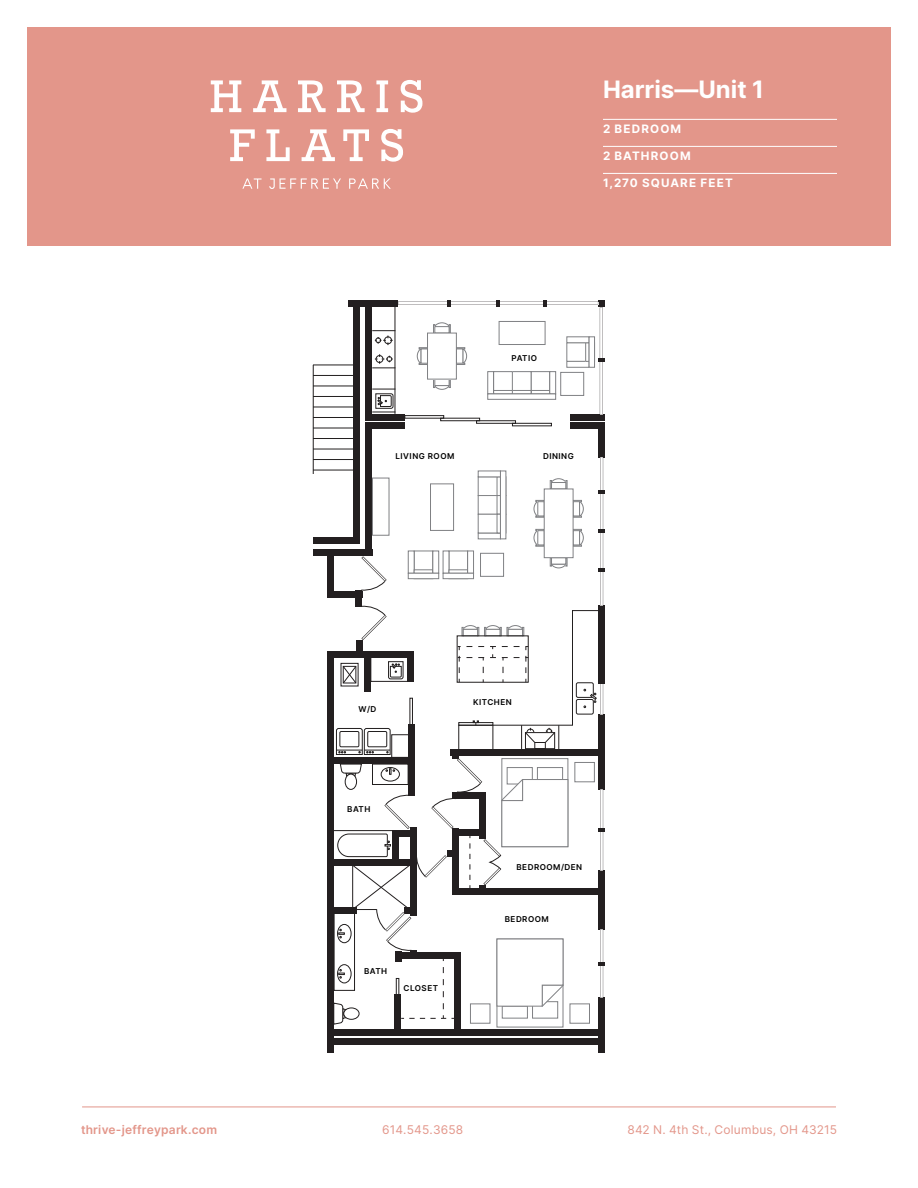
<style>
.page{position:relative;width:918px;height:1188px;background:#fff}
.page>*{position:absolute;margin:0;border:0;box-sizing:border-box;transform-origin:0 0}
.t1{font:700 24px "Inter";color:#fff}
.t2{font:12px "Inter";letter-spacing:.015em;color:#e3968a}
.t3{font:600 12px "Inter";letter-spacing:.015em;color:#e3968a}
.t4{font:700 11.7px "Inter";letter-spacing:.095em;color:#fff}
.t5{font:600 8.1px "Inter";letter-spacing:.06em;color:#000}
</style>
<div class="page">
<div style="left:349px;top:300px;width:49px;height:7px;background:#231f20"></div>
<div style="left:327px;top:591px;width:35px;height:7px;background:#231f20"></div>
<div style="left:313px;top:550px;width:59px;height:6px;background:#231f20"></div>
<div style="left:313px;top:537px;width:46px;height:7px;background:#231f20"></div>
<div style="left:330px;top:1038px;width:274px;height:7px;background:#231f20"></div>
<div style="left:330px;top:1029px;width:274px;height:7px;background:#231f20"></div>
<div style="left:327px;top:651px;width:87px;height:7px;background:#231f20"></div>
<div style="left:598px;top:426px;width:7px;height:31px;background:#231f20"></div>
<div style="left:598px;top:998px;width:7px;height:55px;background:#231f20"></div>
<div style="left:327px;top:657px;width:7px;height:396px;background:#231f20"></div>
<div style="left:327px;top:553px;width:7px;height:42px;background:#231f20"></div>
<div style="left:365px;top:422px;width:7px;height:134px;background:#231f20"></div>
<div style="left:365px;top:305px;width:7px;height:116px;background:#231f20"></div>
<div style="left:353px;top:305px;width:7px;height:239px;background:#231f20"></div>
<div style="left:394px;top:995px;width:7px;height:41px;background:#231f20"></div>
<div style="left:454px;top:956px;width:7px;height:79px;background:#231f20"></div>
<div style="left:570px;top:422px;width:35px;height:7px;background:#231f20"></div>
<div style="left:570px;top:414px;width:35px;height:7px;background:#231f20"></div>
<div style="left:370px;top:422px;width:35px;height:7px;background:#231f20"></div>
<div style="left:370px;top:414px;width:35px;height:7px;background:#231f20"></div>
<hr style="left:313px;top:365px;width:41px;height:1px;background:#221f1f">
<hr style="left:313px;top:375px;width:41px;height:1px;background:#221f1f">
<hr style="left:313px;top:386px;width:41px;height:1px;background:#221f1f">
<hr style="left:313px;top:396px;width:41px;height:1px;background:#221f1f">
<hr style="left:313px;top:407px;width:41px;height:1px;background:#221f1f">
<hr style="left:313px;top:417px;width:41px;height:1px;background:#221f1f">
<hr style="left:313px;top:428px;width:41px;height:1px;background:#221f1f">
<hr style="left:313px;top:438px;width:41px;height:1px;background:#221f1f">
<hr style="left:313px;top:449px;width:41px;height:1px;background:#221f1f">
<hr style="left:313px;top:459px;width:41px;height:1px;background:#221f1f">
<hr style="left:313px;top:470px;width:41px;height:1px;background:#221f1f">
<hr style="left:313px;top:365px;width:1px;height:109px;background:#221f1f">
<svg style="left:372px;top:300px;width:233px;height:115px"></svg>
<div style="left:404px;top:415px;width:40px;height:4px;border:1px solid #221f1f"></div>
<div style="left:440px;top:418px;width:40px;height:3px;border:1px solid #221f1f"></div>
<div style="left:476px;top:420px;width:40px;height:4px;border:1px solid #221f1f"></div>
<div style="left:512px;top:423px;width:40px;height:3px;border:1px solid #221f1f"></div>
<svg style="left:333px;top:457px;width:272px;height:568px"></svg>
<div style="left:391px;top:734px;width:18px;height:24px;border:1px solid #231f20"></div>
<div style="left:371px;top:657px;width:39px;height:25px;border:1px solid #231f20"></div>
<div style="left:27px;top:27px;width:864px;height:218px;background:#e3968a"></div>
<hr style="left:603px;top:119px;width:234px;height:1px;background:#fff">
<hr style="left:603px;top:146px;width:234px;height:1px;background:#fff">
<hr style="left:603px;top:173px;width:234px;height:1px;background:#fff">
<hr style="left:82px;top:1107px;width:754px;height:1px;background:#e3968a">
<svg style="left:349px;top:178px;width:42px;height:11px"></svg>
<svg style="left:269px;top:178px;width:72px;height:11px"></svg>
<svg style="left:242px;top:178px;width:20px;height:11px"></svg>
<svg style="left:230px;top:129px;width:25px;height:32px"></svg>
<svg style="left:266px;top:129px;width:24px;height:32px"></svg>
<svg style="left:302px;top:129px;width:33px;height:32px"></svg>
<svg style="left:343px;top:129px;width:26px;height:32px"></svg>
<svg style="left:381px;top:129px;width:22px;height:33px"></svg>
<svg style="left:211px;top:80px;width:30px;height:32px"></svg>
<svg style="left:253px;top:80px;width:33px;height:32px"></svg>
<svg style="left:298px;top:80px;width:28px;height:32px"></svg>
<svg style="left:337px;top:80px;width:28px;height:32px"></svg>
<svg style="left:376px;top:80px;width:12px;height:32px"></svg>
<svg style="left:401px;top:80px;width:21px;height:33px"></svg>
<p class="t1" style="left:603px;top:72px;width:163px">Harris—Unit 1</p>
<p class="t4" style="left:603px;top:120px;width:80px">2 BEDROOM</p>
<p class="t4" style="left:603px;top:148px;width:89px">2 BATHROOM</p>
<p class="t4" style="left:603px;top:175px;width:131px">1,270 SQUARE FEET</p>
<p class="t5" style="left:396px;top:450px;width:60px">LIVING ROOM</p>
<p class="t5" style="left:512px;top:353px;width:27px">PATIO</p>
<p class="t5" style="left:543px;top:450px;width:32px">DINING</p>
<p class="t5" style="left:359px;top:703px;width:19px">W/D</p>
<p class="t5" style="left:473px;top:696px;width:40px">KITCHEN</p>
<p class="t5" style="left:347px;top:803px;width:25px">BATH</p>
<p class="t5" style="left:364px;top:965px;width:25px">BATH</p>
<p class="t5" style="left:404px;top:982px;width:36px">CLOSET</p>
<p class="t5" style="left:517px;top:861px;width:67px">BEDROOM/DEN</p>
<p class="t5" style="left:505px;top:913px;width:46px">BEDROOM</p>
<p class="t3" style="left:81px;top:1121px;width:138px">thrive-jeffreypark.com</p>
<p class="t2" style="left:382px;top:1121px;width:83px">614.545.3658</p>
<p class="t2" style="left:627px;top:1121px;width:211px">842 N. 4th St., Columbus, OH 43215</p>
</div>
